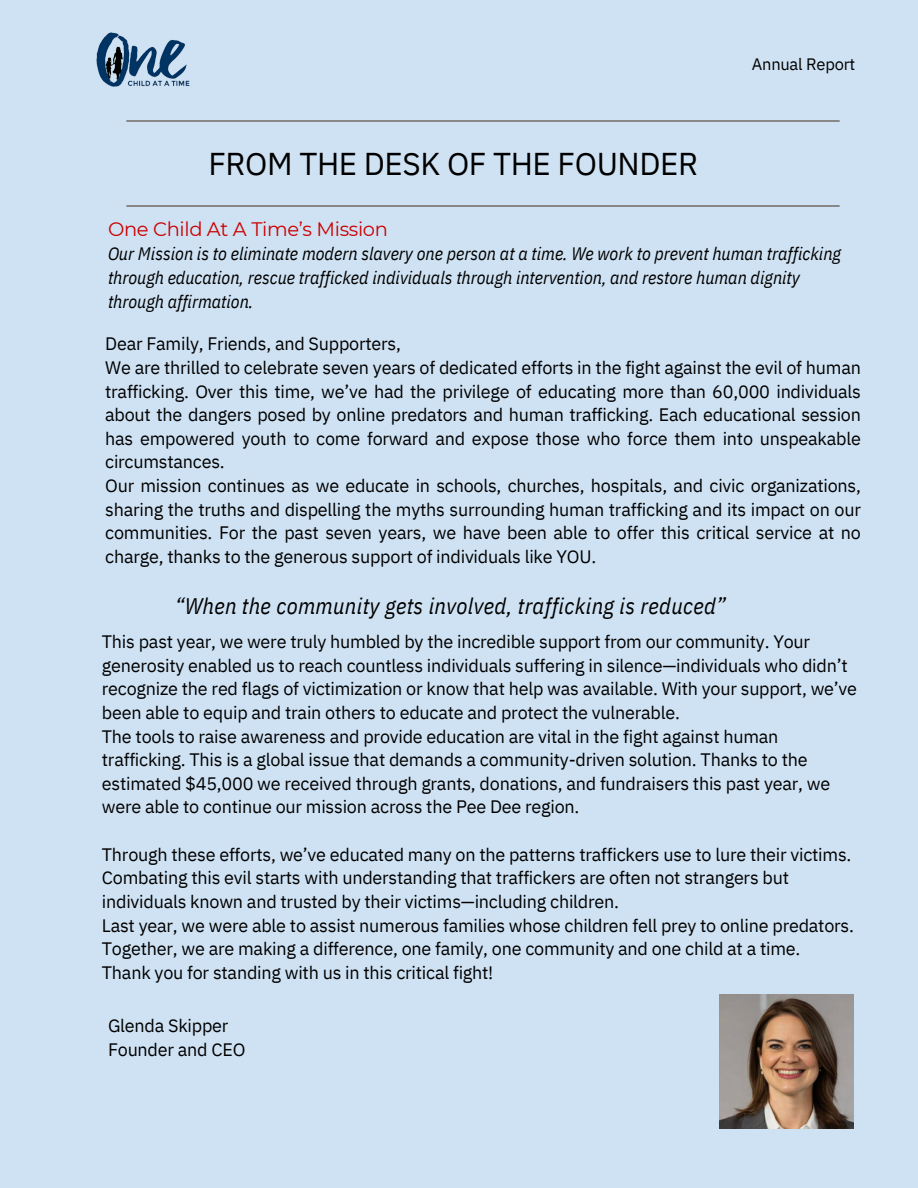
<style>
.page{position:relative;width:918px;height:1188px;background:#cfe2f3}
.page>*{position:absolute;margin:0;border:0;box-sizing:border-box;transform-origin:0 0}
.t1{font:31.5px "IBM Plex Sans";letter-spacing:-.015em;color:#000}
.t2{font:italic 22.5px "IBM Plex Sans Cond";letter-spacing:.015em;color:#000}
.t3{font:19.5px "Montserrat";letter-spacing:-.02em;color:#c00}
.t4{font:18px/23.7px "IBM Plex Sans";letter-spacing:-.015em;color:#000}
.t5{font:italic 18px/23.7px "IBM Plex Sans Cond";color:#000}
.t6{font:16.5px "IBM Plex Sans";letter-spacing:-.015em;color:#000}
</style>
<div class="page">
<img style="left:96px;top:32px;width:94px;height:55px">
<img style="left:720px;top:994px;width:133px;height:134px">
<p class="t1" style="left:208px;top:143px;width:491px">FROM THE DESK OF THE FOUNDER</p>
<p class="t6" style="left:752px;top:53px;width:105px">Annual Report</p>
<p class="t3" style="left:108px;top:217px;width:282px">One Child At A Time’s Mission</p>
<h1 class="t5" style="left:108px;top:242px;width:735px">Our Mission is to eliminate modern slavery one person at a time. We work to prevent human trafficking through education, rescue trafficked individuals through intervention, and restore human dignity through affirmation.</h1>
<p class="t4" style="left:105px;top:332px;width:297px">Dear Family, Friends, and Supporters,</p>
<p class="t4" style="left:105px;top:355px;width:757px;text-align:justify">We are thrilled to celebrate seven years of dedicated efforts in the fight against the evil of human trafficking. Over this time, we’ve had the privilege of educating more than 60,000 individuals about the dangers posed by online predators and human trafficking. Each educational session has empowered youth to come forward and expose those who force them into unspeakable circumstances.</p>
<p class="t4" style="left:105px;top:474px;width:757px;text-align:justify">Our mission continues as we educate in schools, churches, hospitals, and civic organizations, sharing the truths and dispelling the myths surrounding human trafficking and its impact on our communities. For the past seven years, we have been able to offer this critical service at no charge, thanks to the generous support of individuals like YOU.</p>
<p class="t2" style="left:175px;top:591px;width:553px">“When the community gets involved, trafficking is reduced”</p>
<p class="t4" style="left:102px;top:629px;width:757px">This past year, we were truly humbled by the incredible support from our community. Your generosity enabled us to reach countless individuals suffering in silence—individuals who didn’t recognize the red flags of victimization or know that help was available. With your support, we’ve been able to equip and train others to educate and protect the vulnerable.</p>
<p class="t4" style="left:102px;top:724px;width:730px">The tools to raise awareness and provide education are vital in the fight against human trafficking. This is a global issue that demands a community-driven solution. Thanks to the estimated $45,000 we received through grants, donations, and fundraisers this past year, we were able to continue our mission across the Pee Dee region.</p>
<p class="t4" style="left:102px;top:842px;width:751px">Through these efforts, we’ve educated many on the patterns traffickers use to lure their victims.<br>Combating this evil starts with understanding that traffickers are often not strangers but individuals known and trusted by their victims—including children.</p>
<h2 class="t4" style="left:102px;top:913px;width:754px">Last year, we were able to assist numerous families whose children fell prey to online predators.<br>Together, we are making a difference, one family, one community and one child at a time.</h2>
<p class="t4" style="left:102px;top:960px;width:393px">Thank you for standing with us in this critical fight!</p>
<p class="t4" style="left:108px;top:1013px;width:139px">Glenda Skipper<br>Founder and CEO</p>
</div>
